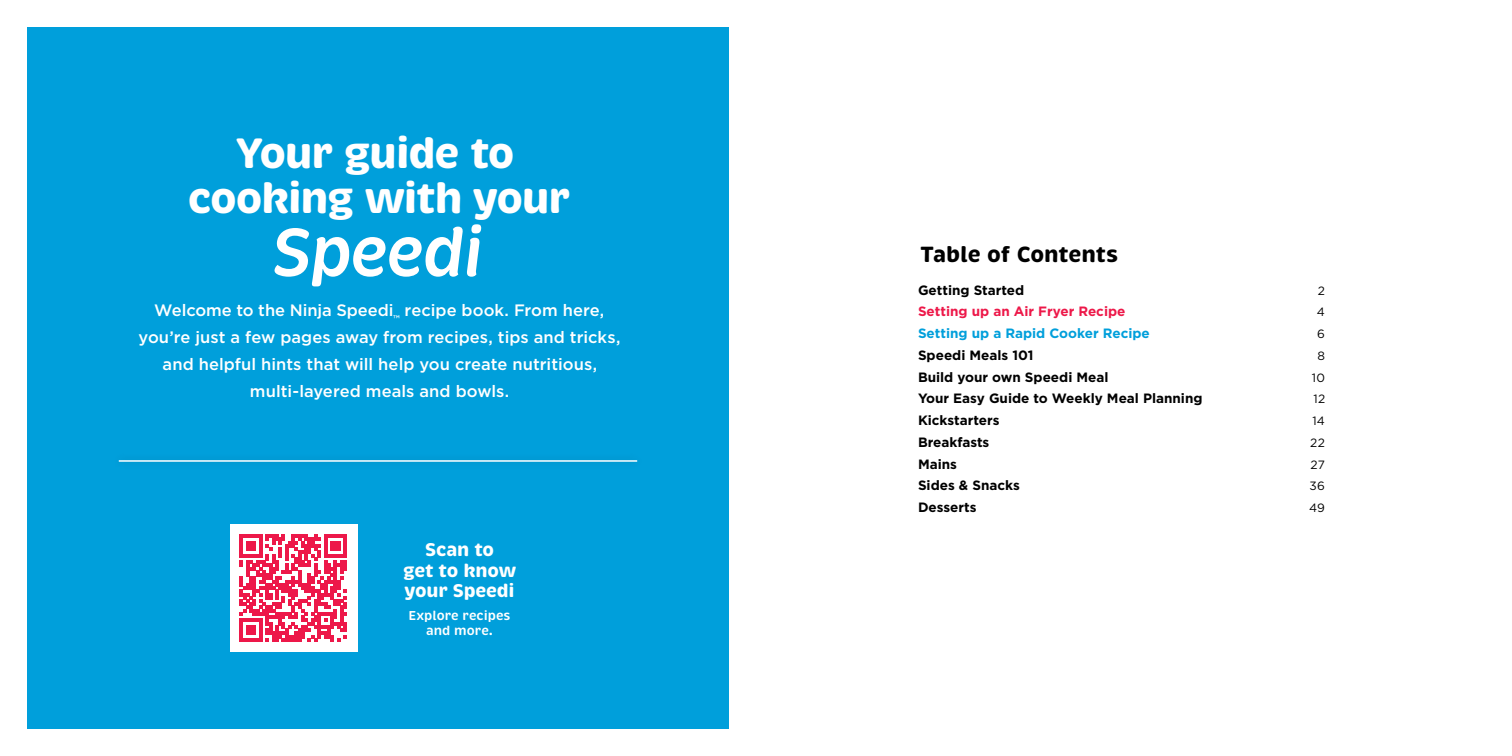
<style>
.page{position:relative;width:1512px;height:756px;background:#fff}
.page>*{position:absolute;margin:0;border:0;box-sizing:border-box;transform-origin:0 0}
.t1{font:italic 600 69.6px "Brevia";letter-spacing:-.03em;color:#fff}
.t2{font:700 43.5px/45px "Brevia";letter-spacing:-.035em;color:#fff;text-align:center}
.t3{font:700 22.5px "Brevia";letter-spacing:-.005em;color:#000}
.t4{font:700 18.9px/20.7px "Brevia";letter-spacing:-.015em;color:#fff;text-align:center}
.t5{font:500 16.5px/27px "Gotham";color:#fff;text-align:center}
.t6{font:700 13.5px "Gotham";color:#000}
.t7{font:700 13.5px "Gotham";color:#009fdb}
.t8{font:700 13.5px "Gotham";color:#ed1849}
.t9{font:600 13.2px/15px "Brevia";color:#fff;text-align:center}
.t10{font:12px "Gotham";color:#000}
</style>
<div class="page">
<div style="left:27px;top:27px;width:702px;height:702px;background:#009fdb"></div>
<div style="left:230px;top:524px;width:127px;height:128px;background:#fff"></div>
<div style="left:112px;top:452px;width:533px;height:18px;background:#009cd7"></div>
<hr style="left:119px;top:460px;width:518px;height:2px;background:#fff">
<svg style="left:240px;top:535px;width:107px;height:107px"></svg>
<h2 class="t2" style="left:188px;top:131px;width:384px">Your guide to cooking with your</h2>
<h1 class="t1" style="left:272px;top:209px;width:214px">Speedi</h1>
<p class="t5" style="left:139px;top:297px;width:483px">Welcome to the Ninja Speedi<sub>™</sub> recipe book. From here, you’re just a few pages away from recipes, tips and tricks, and helpful hints that will help you create nutritious, multi-layered meals and bowls.</p>
<p class="t4" style="left:403px;top:539px;width:115px">Scan to<br>get to know your Speedi</p>
<p class="t9" style="left:409px;top:608px;width:104px">Explore recipes and more.</p>
<h3 class="t3" style="left:920px;top:240px;width:200px">Table of Contents</h3>
<p class="t6" style="left:918px;top:281px;width:108px">Getting Started</p>
<p class="t10" style="left:1318px;top:283px;width:9px">2</p>
<p class="t8" style="left:918px;top:303px;width:209px">Setting up an Air Fryer Recipe</p>
<p class="t10" style="left:1317px;top:304px;width:10px">4</p>
<p class="t7" style="left:918px;top:324px;width:233px">Setting up a Rapid Cooker Recipe</p>
<p class="t10" style="left:1317px;top:326px;width:9px">6</p>
<p class="t6" style="left:918px;top:346px;width:117px">Speedi Meals 101</p>
<p class="t10" style="left:1317px;top:348px;width:9px">8</p>
<p class="t6" style="left:918px;top:368px;width:192px">Build your own Speedi Meal</p>
<p class="t10" style="left:1312px;top:370px;width:15px">10</p>
<p class="t6" style="left:918px;top:390px;width:286px">Your Easy Guide to Weekly Meal Planning</p>
<p class="t10" style="left:1314px;top:391px;width:13px">12</p>
<p class="t6" style="left:918px;top:411px;width:83px">Kickstarters</p>
<p class="t10" style="left:1312px;top:413px;width:14px">14</p>
<p class="t6" style="left:918px;top:433px;width:73px">Breakfasts</p>
<p class="t10" style="left:1310px;top:435px;width:16px">22</p>
<p class="t6" style="left:918px;top:455px;width:40px">Mains</p>
<p class="t10" style="left:1311px;top:457px;width:16px">27</p>
<p class="t6" style="left:918px;top:477px;width:103px">Sides &amp; Snacks</p>
<p class="t10" style="left:1310px;top:478px;width:17px">36</p>
<p class="t6" style="left:918px;top:498px;width:60px">Desserts</p>
<p class="t10" style="left:1309px;top:500px;width:17px">49</p>
</div>
